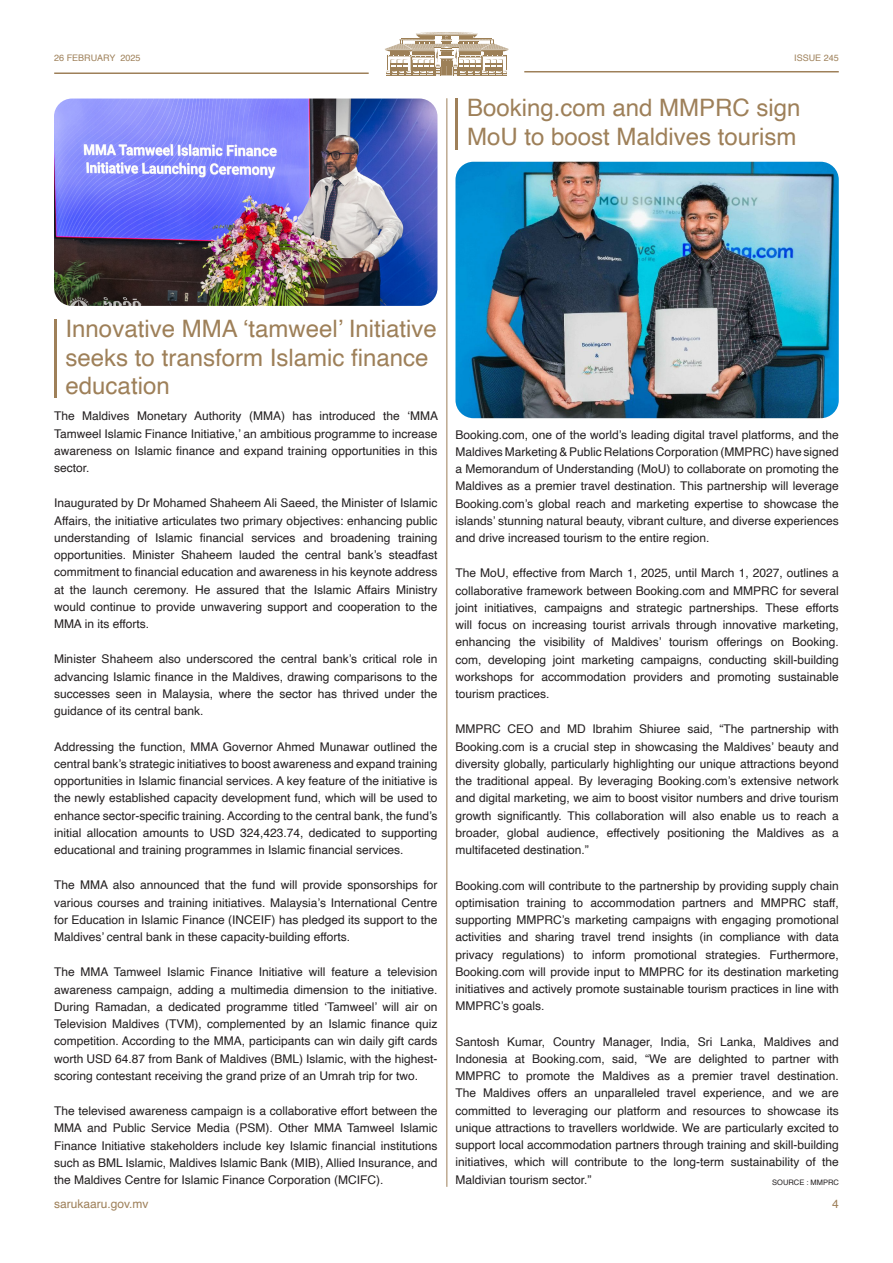
<style>
.page{position:relative;width:893px;height:1263px;background:#fff}
.page>*{position:absolute;margin:0;border:0;box-sizing:border-box;transform-origin:0 0}
.Headlines{font:24px/28.8px "Helvetica";color:#9e8059}
.MAIN_TEXT{font:12px/17.2px "Helvetica";color:#231f20;text-align:justify}
.t1{font:12px "Helvetica";color:#9e8059}
.t2{font:9px "Helvetica";color:#9e8059}
.MAIN_TEXT-2{font:7.5px "Helvetica";color:#231f20}
</style>
<div class="page">
<svg style="left:385px;top:32px;width:124px;height:44px"></svg>
<hr style="left:54px;top:72px;width:315px;height:2px;background:#9e8059">
<hr style="left:524px;top:71px;width:315px;height:1px;background:#9e8059">
<hr style="left:455px;top:99px;width:3px;height:51px;background:#9e8059">
<hr style="left:54px;top:319px;width:3px;height:79px;background:#9e8059">
<hr style="left:446px;top:98px;width:1px;height:1089px;background:#9e8059">
<img style="left:54px;top:99px;width:383px;height:207px">
<img style="left:455px;top:162px;width:384px;height:256px">
<p class="t2" style="left:54px;top:51px;width:88px">26 FEBRUARY 2025</p>
<p class="t2" style="left:794px;top:51px;width:46px">ISSUE 245</p>
<p class="Headlines" style="left:467px;top:94px;width:335px">Booking.com and MMPRC sign<br>MoU to boost Maldives tourism</p>
<p class="Headlines" style="left:66px;top:315px;width:373px">Innovative MMA ‘tamweel’ Initiative seeks to transform Islamic finance education</p>
<p class="MAIN_TEXT" style="left:54px;top:408px;width:386px">The Maldives Monetary Authority (MMA) has introduced the ‘MMA Tamweel Islamic Finance Initiative,’ an ambitious programme to increase awareness on Islamic finance and expand training opportunities in this sector.</p>
<p class="MAIN_TEXT" style="left:54px;top:495px;width:385px">Inaugurated by Dr Mohamed Shaheem Ali Saeed, the Minister of Islamic Affairs, the initiative articulates two primary objectives: enhancing public understanding of Islamic financial services and broadening training opportunities. Minister Shaheem lauded the central bank’s steadfast commitment to financial education and awareness in his keynote address at the launch ceremony. He assured that the Islamic Affairs Ministry would continue to provide unwavering support and cooperation to the MMA in its efforts.</p>
<p class="MAIN_TEXT" style="left:54px;top:651px;width:385px">Minister Shaheem also underscored the central bank’s critical role in advancing Islamic finance in the Maldives, drawing comparisons to the successes seen in Malaysia, where the sector has thrived under the guidance of its central bank.</p>
<p class="MAIN_TEXT" style="left:54px;top:738px;width:385px">Addressing the function, MMA Governor Ahmed Munawar outlined the central bank’s strategic initiatives to boost awareness and expand training opportunities in Islamic financial services. A key feature of the initiative is the newly established capacity development fund, which will be used to enhance sector-specific training. According to the central bank, the fund’s initial allocation amounts to USD 324,423.74, dedicated to supporting educational and training programmes in Islamic financial services.</p>
<p class="MAIN_TEXT" style="left:54px;top:877px;width:385px">The MMA also announced that the fund will provide sponsorships for various courses and training initiatives. Malaysia’s International Centre for Education in Islamic Finance (INCEIF) has pledged its support to the Maldives’ central bank in these capacity-building efforts.</p>
<p class="MAIN_TEXT" style="left:54px;top:964px;width:385px">The MMA Tamweel Islamic Finance Initiative will feature a television awareness campaign, adding a multimedia dimension to the initiative.<br>During Ramadan, a dedicated programme titled ‘Tamweel’ will air on Television Maldives (TVM), complemented by an Islamic finance quiz competition. According to the MMA, participants can win daily gift cards worth USD 64.87 from Bank of Maldives (BML) Islamic, with the highest&shy;scoring contestant receiving the grand prize of an Umrah trip for two.</p>
<p class="MAIN_TEXT" style="left:54px;top:1102px;width:385px">The televised awareness campaign is a collaborative effort between the MMA and Public Service Media (PSM). Other MMA Tamweel Islamic Finance Initiative stakeholders include key Islamic financial institutions such as BML Islamic, Maldives Islamic Bank (MIB), Allied Insurance, and the Maldives Centre for Islamic Finance Corporation (MCIFC).</p>
<p class="MAIN_TEXT" style="left:455px;top:426px;width:385px">Booking.com, one of the world’s leading digital travel platforms, and the Maldives Marketing &amp; Public Relations Corporation (MMPRC) have signed a Memorandum of Understanding (MoU) to collaborate on promoting the Maldives as a premier travel destination. This partnership will leverage Booking.com’s global reach and marketing expertise to showcase the islands’ stunning natural beauty, vibrant culture, and diverse experiences and drive increased tourism to the entire region.</p>
<p class="MAIN_TEXT" style="left:455px;top:565px;width:385px">The MoU, effective from March 1, 2025, until March 1, 2027, outlines a collaborative framework between Booking.com and MMPRC for several joint initiatives, campaigns and strategic partnerships. These efforts will focus on increasing tourist arrivals through innovative marketing, enhancing the visibility of Maldives’ tourism offerings on Booking. com, developing joint marketing campaigns, conducting skill-building workshops for accommodation providers and promoting sustainable tourism practices.</p>
<p class="MAIN_TEXT" style="left:455px;top:721px;width:385px">MMPRC CEO and MD Ibrahim Shiuree said, “The partnership with Booking.com is a crucial step in showcasing the Maldives’ beauty and diversity globally, particularly highlighting our unique attractions beyond the traditional appeal. By leveraging Booking.com’s extensive network and digital marketing, we aim to boost visitor numbers and drive tourism growth significantly. This collaboration will also enable us to reach a broader, global audience, effectively positioning the Maldives as a multifaceted destination.”</p>
<p class="MAIN_TEXT" style="left:455px;top:877px;width:385px">Booking.com will contribute to the partnership by providing supply chain optimisation training to accommodation partners and MMPRC staff, supporting MMPRC’s marketing campaigns with engaging promotional activities and sharing travel trend insights (in compliance with data privacy regulations) to inform promotional strategies. Furthermore, Booking.com will provide input to MMPRC for its destination marketing initiatives and actively promote sustainable tourism practices in line with MMPRC’s goals.</p>
<p class="MAIN_TEXT" style="left:455px;top:1033px;width:385px">Santosh Kumar, Country Manager, India, Sri Lanka, Maldives and Indonesia at Booking.com, said, “We are delighted to partner with MMPRC to promote the Maldives as a premier travel destination.<br>The Maldives offers an unparalleled travel experience, and we are committed to leveraging our platform and resources to showcase its unique attractions to travellers worldwide. We are particularly excited to support local accommodation partners through training and skill-building initiatives, which will contribute to the long-term sustainability of the Maldivian tourism sector.”</p>
<p class="MAIN_TEXT-2" style="left:772px;top:1176px;width:68px">SOURCE : MMPRC</p>
<p class="t1" style="left:54px;top:1195px;width:96px">sarukaaru.gov.mv</p>
<p class="t1" style="left:832px;top:1195px;width:8px">4</p>
</div>
